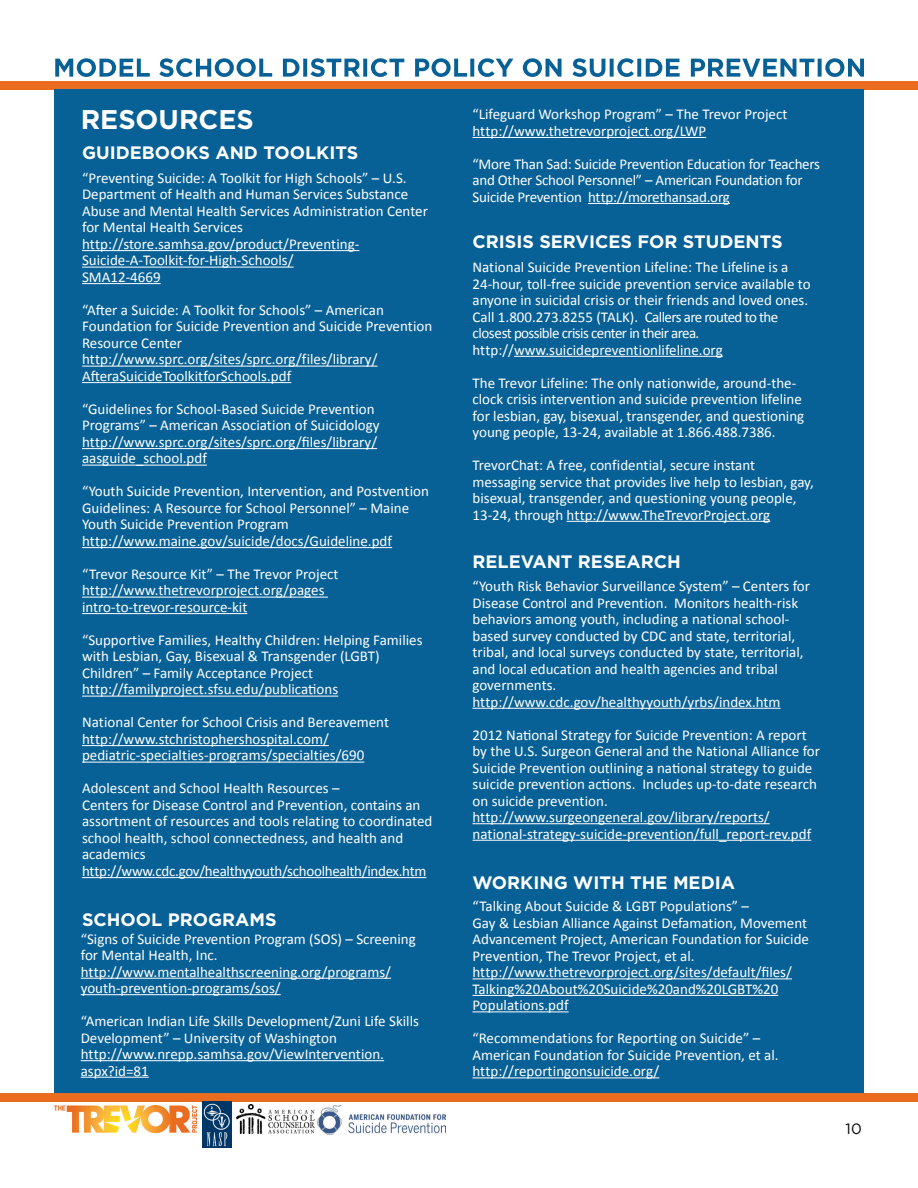
<style>
.page{position:relative;width:918px;height:1188px;background:#fff}
.page>*{position:absolute;margin:0;border:0;box-sizing:border-box;transform-origin:0 0}
.t1{font:700 27px "Gotham";color:#fff}
.t2{font:700 18px "Gotham";color:#fff}
.t3{font:15px/16.5px "Calibri";color:#fff}
.t4{font:15px "Gotham";color:#040503}
</style>
<div class="page">
<div style="left:0;top:81px;width:918px;height:9px;background:#ea6d1f"></div>
<div style="left:0;top:1093px;width:918px;height:9px;background:#ea6d1f"></div>
<svg style="left:55px;top:58px;width:809px;height:19px"></svg>
<img style="left:236px;top:1105px;width:78px;height:29px">
<img style="left:54px;top:1105px;width:142px;height:27px">
<img style="left:202px;top:1102px;width:29px;height:46px">
<img style="left:318px;top:1105px;width:127px;height:29px">
<div style="left:54px;top:90px;width:810px;height:1003px;background:#086196"></div>
<hr style="left:82px;top:250px;width:277px;height:1px;background:#fff">
<hr style="left:82px;top:267px;width:212px;height:1px;background:#fff">
<hr style="left:82px;top:283px;width:79px;height:1px;background:#fff">
<hr style="left:82px;top:366px;width:296px;height:1px;background:#fff">
<hr style="left:82px;top:382px;width:209px;height:1px;background:#fff">
<hr style="left:82px;top:448px;width:295px;height:1px;background:#fff">
<hr style="left:82px;top:465px;width:125px;height:1px;background:#fff">
<hr style="left:82px;top:547px;width:310px;height:1px;background:#fff">
<hr style="left:82px;top:597px;width:246px;height:1px;background:#fff">
<hr style="left:82px;top:613px;width:165px;height:1px;background:#fff">
<hr style="left:82px;top:696px;width:256px;height:1px;background:#fff">
<hr style="left:82px;top:745px;width:247px;height:1px;background:#fff">
<hr style="left:82px;top:762px;width:282px;height:1px;background:#fff">
<hr style="left:82px;top:877px;width:345px;height:1px;background:#fff">
<hr style="left:81px;top:978px;width:310px;height:1px;background:#fff">
<hr style="left:81px;top:994px;width:200px;height:1px;background:#fff">
<hr style="left:81px;top:1060px;width:303px;height:1px;background:#fff">
<hr style="left:81px;top:1077px;width:68px;height:1px;background:#fff">
<hr style="left:514px;top:356px;width:209px;height:1px;background:#fff">
<hr style="left:567px;top:521px;width:203px;height:1px;background:#fff">
<hr style="left:472px;top:137px;width:234px;height:1px;background:#fff">
<hr style="left:588px;top:203px;width:142px;height:1px;background:#fff">
<hr style="left:472px;top:708px;width:309px;height:1px;background:#fff">
<hr style="left:472px;top:823px;width:298px;height:1px;background:#fff">
<hr style="left:472px;top:840px;width:339px;height:1px;background:#fff">
<hr style="left:472px;top:978px;width:320px;height:1px;background:#fff">
<hr style="left:472px;top:995px;width:306px;height:1px;background:#fff">
<hr style="left:472px;top:1011px;width:97px;height:1px;background:#fff">
<hr style="left:472px;top:1077px;width:187px;height:1px;background:#fff">
<h1 class="t1" style="left:81px;top:101px;width:175px">RESOURCES</h1>
<p class="t2" style="left:82px;top:141px;width:278px">GUIDEBOOKS AND TOOLKITS</p>
<p class="t3" style="left:82px;top:170px;width:347px">“Preventing Suicide: A Toolkit for High Schools” – U.S.<br>Department of Health and Human Services Substance Abuse and Mental Health Services Administration Center for Mental Health Services http://store.samhsa.gov/product/Preventing-Suicide-A-Toolkit-for-High-Schools/<br>SMA12-4669</p>
<p class="t3" style="left:82px;top:302px;width:352px">“After a Suicide: A Toolkit for Schools” – American Foundation for Suicide Prevention and Suicide Prevention Resource Center http://www.sprc.org/sites/sprc.org/files/library/ AfteraSuicideToolkitforSchools.pdf</p>
<p class="t3" style="left:82px;top:401px;width:299px">“Guidelines for School-Based Suicide Prevention Programs” – American Association of Suicidology http://www.sprc.org/sites/sprc.org/files/library/ aasguide_school.pdf</p>
<p class="t3" style="left:82px;top:483px;width:348px">“Youth Suicide Prevention, Intervention, and Postvention Guidelines: A Resource for School Personnel” – Maine Youth Suicide Prevention Program http://www.maine.gov/suicide/docs/Guideline.pdf</p>
<p class="t3" style="left:82px;top:566px;width:258px">“Trevor Resource Kit” – The Trevor Project http://www.thetrevorproject.org/pages intro-to-trevor-resource-kit</p>
<p class="t3" style="left:82px;top:632px;width:342px">“Supportive Families, Healthy Children: Helping Families with Lesbian, Gay, Bisexual &amp; Transgender (LGBT)<br>Children” – Family Acceptance Project http://familyproject.sfsu.edu/publications</p>
<p class="t3" style="left:82px;top:714px;width:308px">National Center for School Crisis and Bereavement http://www.stchristophershospital.com/ pediatric-specialties-programs/specialties/690</p>
<p class="t3" style="left:82px;top:780px;width:352px">Adolescent and School Health Resources –<br>Centers for Disease Control and Prevention, contains an assortment of resources and tools relating to coordinated school health, school connectedness, and health and academics http://www.cdc.gov/healthyyouth/schoolhealth/index.htm</p>
<p class="t2" style="left:82px;top:907px;width:196px">SCHOOL PROGRAMS</p>
<p class="t3" style="left:81px;top:930px;width:337px">“Signs of Suicide Prevention Program (SOS) – Screening for Mental Health, Inc. http://www.mentalhealthscreening.org/programs/ youth-prevention-programs/sos/</p>
<p class="t3" style="left:81px;top:1013px;width:340px">“American Indian Life Skills Development/Zuni Life Skills Development” – University of Washington http://www.nrepp.samhsa.gov/ViewIntervention. aspx?id=81</p>
<p class="t3" style="left:472px;top:106px;width:316px">“Lifeguard Workshop Program” – The Trevor Project http://www.thetrevorproject.org/LWP</p>
<p class="t3" style="left:472px;top:156px;width:349px">“More Than Sad: Suicide Prevention Education for Teachers and Other School Personnel” – American Foundation for<br>Suicide Prevention http://morethansad.org</p>
<p class="t2" style="left:472px;top:230px;width:312px">CRISIS SERVICES FOR STUDENTS</p>
<p class="t3" style="left:472px;top:259px;width:340px">National Suicide Prevention Lifeline: The Lifeline is a 24-hour, toll-free suicide prevention service available to anyone in suicidal crisis or their friends and loved ones.<br>Call 1.800.273.8255 (TALK). Callers are routed to the closest possible crisis center in their area. http://www.suicidepreventionlifeline.org</p>
<p class="t3" style="left:472px;top:374px;width:333px">The Trevor Lifeline: The only nationwide, around-the&shy;clock crisis intervention and suicide prevention lifeline for lesbian, gay, bisexual, transgender, and questioning young people, 13-24, available at 1.866.488.7386.</p>
<p class="t3" style="left:472px;top:457px;width:343px">TrevorChat: A free, confidential, secure instant messaging service that provides live help to lesbian, gay, bisexual, transgender, and questioning young people, 13-24, through http://www.TheTrevorProject.org</p>
<p class="t2" style="left:472px;top:550px;width:210px">RELEVANT RESEARCH</p>
<p class="t3" style="left:472px;top:578px;width:339px">“Youth Risk Behavior Surveillance System” – Centers for Disease Control and Prevention. Monitors health-risk behaviors among youth, including a national school&shy;based survey conducted by CDC and state, territorial, tribal, and local surveys conducted by state, territorial, and local education and health agencies and tribal governments. http://www.cdc.gov/healthyyouth/yrbs/index.htm</p>
<p class="t3" style="left:472px;top:726px;width:349px">2012 National Strategy for Suicide Prevention: A report by the U.S. Surgeon General and the National Alliance for Suicide Prevention outlining a national strategy to guide suicide prevention actions. Includes up-to-date research on suicide prevention. http://www.surgeongeneral.gov/library/reports/ national-strategy-suicide-prevention/full_report-rev.pdf</p>
<p class="t2" style="left:472px;top:871px;width:264px">WORKING WITH THE MEDIA</p>
<p class="t3" style="left:472px;top:898px;width:338px">“Talking About Suicide &amp; LGBT Populations” –<br>Gay &amp; Lesbian Alliance Against Defamation, Movement Advancement Project, American Foundation for Suicide Prevention, The Trevor Project, et al. http://www.thetrevorproject.org/sites/default/files/ Talking%20About%20Suicide%20and%20LGBT%20<br>Populations.pdf</p>
<p class="t3" style="left:472px;top:1030px;width:308px">“Recommendations for Reporting on Suicide” –<br>American Foundation for Suicide Prevention, et al. http://reportingonsuicide.org/</p>
<p class="t4" style="left:846px;top:1119px;width:18px">10</p>
</div>
